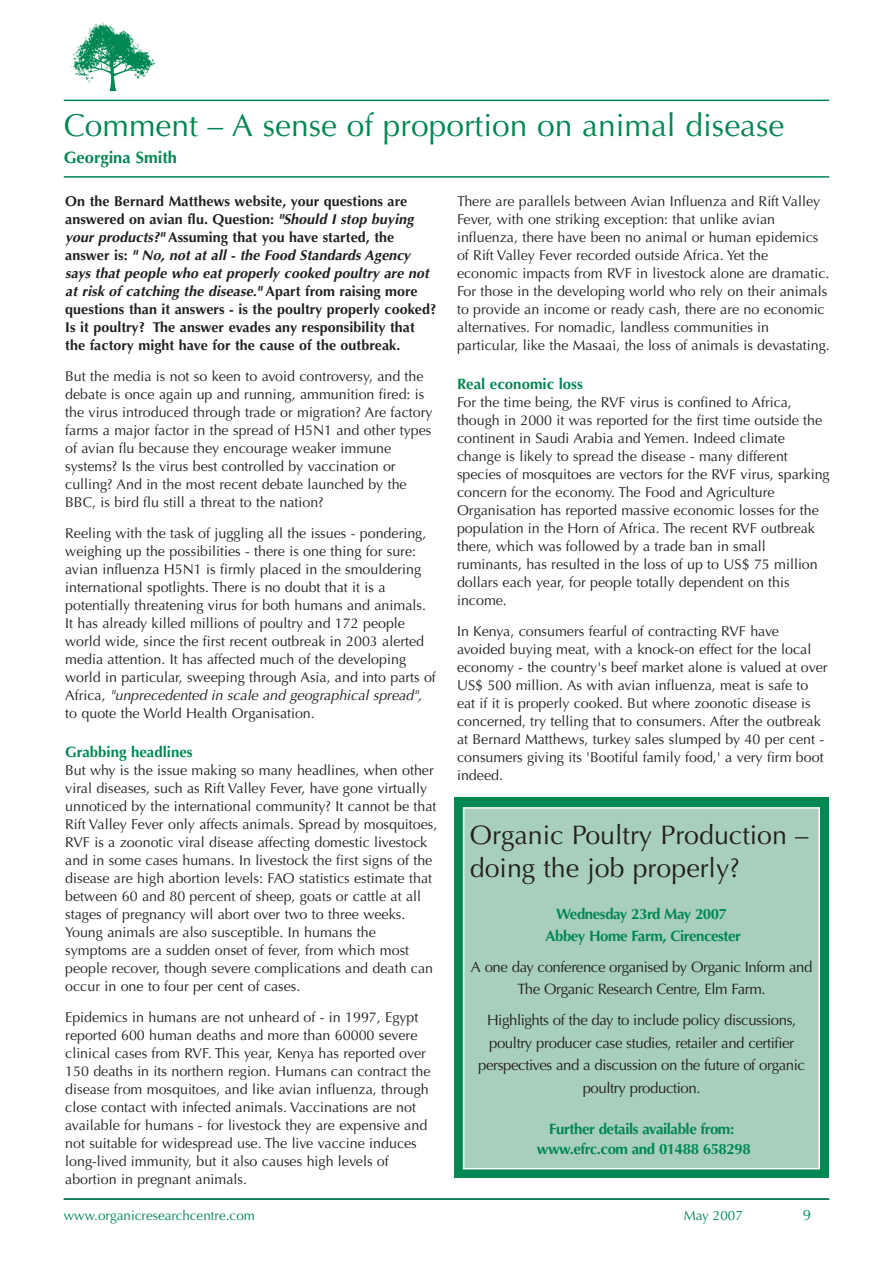
<style>
.page{position:relative;width:893px;height:1263px;background:#fff}
.page>*{position:absolute;margin:0;border:0;box-sizing:border-box;transform-origin:0 0}
.t1{font:31.8px "Optima";color:#008752}
.t2{font:26.7px/32.7px "Optima";color:#231f20}
.t3{font:700 16.5px "Optima";color:#008752}
.t4{font:15px/22.5px "Optima";letter-spacing:-.03em;color:#231f20;text-align:center}
.t5{font:700 15px/22px "Optima";letter-spacing:-.03em;color:#008752;text-align:center}
.t6{font:700 15px "Optima";color:#008752}
.t7{font:15px "Optima";color:#008752}
.t8{font:14.25px/18px "Optima";color:#231f20}
.t9{font:700 14.25px/18px "Optima";letter-spacing:.005em;color:#231f20}
.t10{font:13.5px "Optima";color:#008752}
.s1{font-style:italic}
</style>
<div class="page">
<hr style="left:64px;top:1198px;width:765px;height:2px;background:#008752">
<svg style="left:71px;top:22px;width:84px;height:69px"></svg>
<hr style="left:64px;top:100px;width:765px;height:1px;background:#008752">
<hr style="left:64px;top:176px;width:765px;height:2px;background:#008752">
<div style="left:454px;top:797px;width:375px;height:381px;background:#008752"></div>
<div style="left:464px;top:808px;width:355px;height:361px;background:#a7cfbc"></div>
<div style="left:463px;top:807px;width:357px;height:362px;border:2px solid #fff"></div>
<h1 class="t1" style="left:64px;top:112px;width:722px">Comment – A sense of proportion on animal disease</h1>
<p class="t3" style="left:64px;top:151px;width:115px">Georgina Smith</p>
<p class="t9" style="left:65px;top:194px;width:373px">On the Bernard Matthews website, your questions are answered on avian flu. Question: <span class="s1">"Should I stop buying your products?"</span>Assuming that you have started, the<br>a n s w e r i s : <span class="s1">" No, not at all - the Food Standards Agency says that people who eat properly cooked poultry are not at risk of catching the disease."</span> A p a r t f r o m r a i s i n g m o r e questions than it answers - is the poultry properly cooked?<br>Is it poultry? The answer evades any responsibility that the factory might have for the cause of the outbreak.</p>
<p class="t8" style="left:65px;top:368px;width:369px">But the media is not so keen to avoid controversy, and the debate is once again up and running, ammunition fired: is the virus introduced through trade or migration? Are factory farms a major factor in the spread of H5N1 and other types of avian flu because they encourage weaker immune systems? Is the virus best controlled by vaccination or culling? And in the most recent debate launched by the BBC, is bird flu still a threat to the nation?</p>
<p class="t8" style="left:65px;top:525px;width:372px">Reeling with the task of juggling all the issues - pondering, weighing up the possibilities - there is one thing for sure: avian influenza H5N1 is firmly placed in the smouldering international spotlights. There is no doubt that it is a potentially threatening virus for both humans and animals.<br>It has already killed millions of poultry and 172 people world wide, since the first recent outbreak in 2003 alerted media attention. It has affected much of the developing world in particular, sweeping through Asia, and into parts of A f r i c a , <span class="s1">"unprecedented in scale and geographical spread", </span>to quote the World Health Organisation.</p>
<p class="t6" style="left:65px;top:746px;width:129px">Grabbing headlines</p>
<p class="t8" style="left:65px;top:762px;width:374px">But why is the issue making so many headlines, when other viral diseases, such as Rift Valley Fever, have gone virtually unnoticed by the international community? It cannot be that Rift Valley Fever only affects animals. Spread by mosquitoes, RVF is a zoonotic viral disease affecting domestic livestock and in some cases humans. In livestock the first signs of the disease are high abortion levels: FAO statistics estimate that between 60 and 80 percent of sheep, goats or cattle at all stages of pregnancy will abort over two to three weeks.<br>Young animals are also susceptible. In humans the symptoms are a sudden onset of fever, from which most people recover, though severe complications and death can occur in one to four per cent of cases.</p>
<p class="t8" style="left:65px;top:1009px;width:367px">Epidemics in humans are not unheard of - in 1997, Egypt reported 600 human deaths and more than 60000 severe clinical cases from RVF. This year, Kenya has reported over 150 deaths in its northern region. Humans can contract the disease from mosquitoes, and like avian influenza, through close contact with infected animals. Vaccinations are not available for humans - for livestock they are expensive and not suitable for widespread use. The live vaccine induces long-lived immunity, but it also causes high levels of abortion in pregnant animals.</p>
<p class="t8" style="left:457px;top:194px;width:374px">There are parallels between Avian Influenza and Rift Valley Fever, with one striking exception: that unlike avian influenza, there have been no animal or human epidemics of Rift Valley Fever recorded outside Africa. Yet the economic impacts from RVF in livestock alone are dramatic.<br>For those in the developing world who rely on their animals to provide an income or ready cash, there are no economic alternatives. For nomadic, landless communities in particular, like the Masaai, the loss of animals is devastating.</p>
<p class="t6" style="left:457px;top:378px;width:127px">Real economic loss</p>
<p class="t8" style="left:457px;top:395px;width:374px">For the time being, the RVF virus is confined to Africa, though in 2000 it was reported for the first time outside the continent in Saudi Arabia and Yemen. Indeed climate change is likely to spread the disease - many different species of mosquitoes are vectors for the RVF virus, sparking concern for the economy. The Food and Agriculture Organisation has reported massive economic losses for the population in the Horn of Africa. The recent RVF outbreak there, which was followed by a trade ban in small ruminants, has resulted in the loss of up to US$ 75 million dollars each year, for people totally dependent on this income.</p>
<p class="t8" style="left:457px;top:624px;width:372px">In Kenya, consumers fearful of contracting RVF have avoided buying meat, with a knock-on effect for the local economy - the country's beef market alone is valued at over US$ 500 million. As with avian influenza, meat is safe to eat if it is properly cooked. But where zoonotic disease is concerned, try telling that to consumers. After the outbreak at Bernard Matthews, turkey sales slumped by 40 per cent - consumers giving its 'Bootiful family food,' a very firm boot indeed.</p>
<h2 class="t2" style="left:470px;top:822px;width:340px">Organic Poultry Production – doing the job properly?</h2>
<p class="t5" style="left:546px;top:904px;width:197px">Wednesday 23rd May 2007<br>Abbey Home Farm, Cirencester</p>
<p class="t4" style="left:471px;top:957px;width:343px">A one day conference organised by Organic Inform and<br>The Organic Research Centre, Elm Farm.</p>
<p class="t4" style="left:478px;top:1010px;width:328px">Highlights of the day to include policy discussions, poultry producer case studies, retailer and certifier perspectives and a discussion on the future of organic poultry production.</p>
<p class="t5" style="left:537px;top:1120px;width:215px;line-height:20.5px">Further details available from: www.efrc.com and 01488 658298</p>
<p class="t10" style="left:64px;top:1209px;width:193px">www.organicresearchcentre.com</p>
<p class="t10" style="left:684px;top:1209px;width:61px">May 2007</p>
<p class="t7" style="left:803px;top:1209px;width:10px">9</p>
</div>
